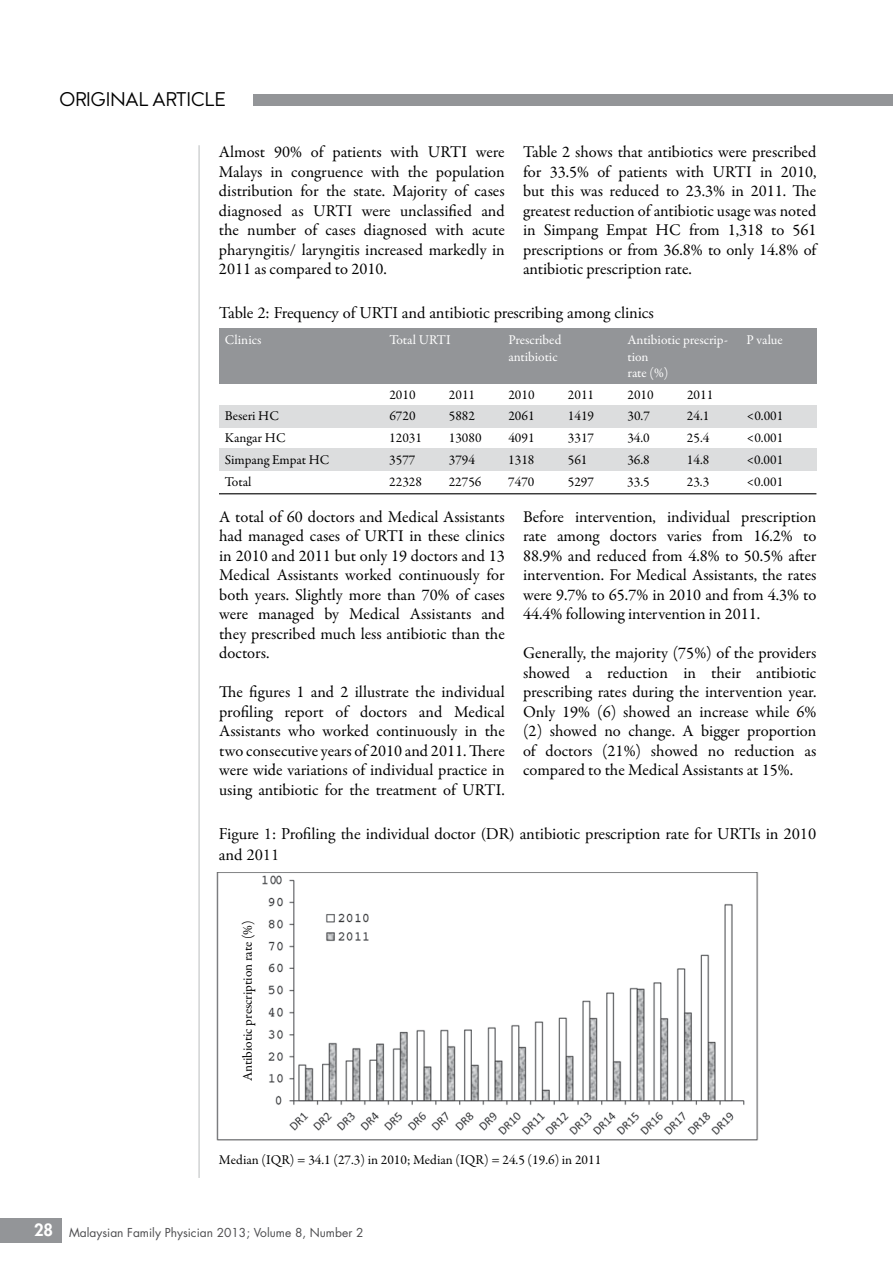
<style>
.page{position:relative;width:893px;height:1263px;background:#fff}
.page>*{position:absolute;margin:0;border:0;box-sizing:border-box;transform-origin:0 0}
.t1{font:18px "W Sans";color:#000}
.t2{font:16.5px/19.5px "Garamond Premr Pro";letter-spacing:-.005em;color:#000;text-align:justify}
.t3{font:16.5px/21px "Adobe Garamond Pro";letter-spacing:-.005em;color:#000}
.t4{font:13.5px "Garamond Premr Pro";color:#000}
.t5{font:13.5px/16.2px "Garamond Premr Pro";letter-spacing:-.005em;color:#fff}
.t6{font:12px "Futura Std";color:#4d4d4f}
.s1{font-weight:800;font-size:16.5px;color:#fff}
</style>
<div class="page">
<div style="left:219px;top:329px;width:597px;height:55px;background:#939598"></div>
<div style="left:219px;top:405px;width:597px;height:22px;background:#dcddde"></div>
<div style="left:219px;top:448px;width:597px;height:23px;background:#dcddde"></div>
<div style="left:0;top:1218px;width:62px;height:24px;background:#939598"></div>
<hr style="left:198px;top:145px;width:2px;height:1033px;background:#d1d3d4">
<img style="left:216px;top:873px;width:543px;height:268px">
<hr style="left:219px;top:493px;width:597px;height:1px;background:#000">
<div style="left:235px;top:903px;width:27px;height:174px;background:#fff"></div>
<div style="left:888px;top:95px;width:5px;height:11px;background:#939598"></div>
<div style="left:253px;top:95px;width:635px;height:11px;background:#939598"></div>
<p class="t1" style="left:60px;top:89px;width:168px">ORIGINAL ARTICLE</p>
<p class="t2" style="left:219px;top:143px;width:287px">Almost 90% of patients with URTI were Malays in congruence with the population distribution for the state. Majority of cases diagnosed as URTI were unclassified and the number of cases diagnosed with acute pharyngitis/ laryngitis increased markedly in 2011 as compared to 2010.</p>
<p class="t2" style="left:523px;top:143px;width:295px">Table 2 shows that antibiotics were prescribed for 33.5% of patients with URTI in 2010, but this was reduced to 23.3% in 2011. The greatest reduction of antibiotic usage was noted in Simpang Empat HC from 1,318 to 561 prescriptions or from 36.8% to only 14.8% of antibiotic prescription rate.</p>
<p class="t3" style="left:219px;top:303px;width:436px">Table 2: Frequency of URTI and antibiotic prescribing among clinics</p>
<p class="t5" style="left:225px;top:332px;width:38px">Clinics</p>
<p class="t5" style="left:389px;top:332px;width:63px">Total URTI</p>
<p class="t5" style="left:508px;top:332px;width:55px">Prescribed antibiotic</p>
<p class="t5" style="left:627px;top:332px;width:102px">Antibiotic prescrip&shy;tion<br>rate (%)</p>
<p class="t5" style="left:747px;top:332px;width:38px">P value</p>
<p class="t4" style="left:389px;top:386px;width:28px">2010</p>
<p class="t4" style="left:449px;top:386px;width:28px">2011</p>
<p class="t4" style="left:508px;top:386px;width:28px">2010</p>
<p class="t4" style="left:568px;top:386px;width:28px">2011</p>
<p class="t4" style="left:627px;top:386px;width:28px">2010</p>
<p class="t4" style="left:687px;top:386px;width:28px">2011</p>
<p class="t4" style="left:225px;top:408px;width:56px">Beseri HC</p>
<p class="t4" style="left:389px;top:408px;width:28px">6720</p>
<p class="t4" style="left:449px;top:408px;width:28px">5882</p>
<p class="t4" style="left:508px;top:408px;width:28px">2061</p>
<p class="t4" style="left:568px;top:408px;width:28px">1419</p>
<p class="t4" style="left:627px;top:408px;width:24px">30.7</p>
<p class="t4" style="left:687px;top:408px;width:24px">24.1</p>
<p class="t4" style="left:746px;top:408px;width:38px">&lt;0.001</p>
<p class="t4" style="left:225px;top:430px;width:62px">Kangar HC</p>
<p class="t4" style="left:389px;top:430px;width:34px">12031</p>
<p class="t4" style="left:449px;top:430px;width:34px">13080</p>
<p class="t4" style="left:508px;top:430px;width:28px">4091</p>
<p class="t4" style="left:568px;top:430px;width:28px">3317</p>
<p class="t4" style="left:627px;top:430px;width:24px">34.0</p>
<p class="t4" style="left:687px;top:430px;width:24px">25.4</p>
<p class="t4" style="left:746px;top:430px;width:38px">&lt;0.001</p>
<p class="t4" style="left:225px;top:452px;width:106px">Simpang Empat HC</p>
<p class="t4" style="left:389px;top:452px;width:28px">3577</p>
<p class="t4" style="left:449px;top:452px;width:28px">3794</p>
<p class="t4" style="left:508px;top:452px;width:28px">1318</p>
<p class="t4" style="left:568px;top:452px;width:21px">561</p>
<p class="t4" style="left:627px;top:452px;width:24px">36.8</p>
<p class="t4" style="left:687px;top:452px;width:24px">14.8</p>
<p class="t4" style="left:746px;top:452px;width:38px">&lt;0.001</p>
<p class="t4" style="left:225px;top:473px;width:28px">Total</p>
<p class="t4" style="left:389px;top:473px;width:34px">22328</p>
<p class="t4" style="left:449px;top:473px;width:34px">22756</p>
<p class="t4" style="left:508px;top:473px;width:28px">7470</p>
<p class="t4" style="left:568px;top:473px;width:28px">5297</p>
<p class="t4" style="left:627px;top:473px;width:24px">33.5</p>
<p class="t4" style="left:687px;top:473px;width:24px">23.3</p>
<p class="t4" style="left:746px;top:473px;width:38px">&lt;0.001</p>
<p class="t2" style="left:219px;top:507px;width:287px">A total of 60 doctors and Medical Assistants had managed cases of URTI in these clinics in 2010 and 2011 but only 19 doctors and 13<br>Medical Assistants worked continuously for both years. Slightly more than 70% of cases were managed by Medical Assistants and they prescribed much less antibiotic than the doctors.</p>
<p class="t2" style="left:219px;top:683px;width:287px">The figures 1 and 2 illustrate the individual profiling report of doctors and Medical Assistants who worked continuously in the two consecutive years of 2010 and 2011. There were wide variations of individual practice in using antibiotic for the treatment of URTI.</p>
<p class="t2" style="left:523px;top:507px;width:295px">Before intervention, individual prescription rate among doctors varies from 16.2% to 88.9% and reduced from 4.8% to 50.5% after intervention. For Medical Assistants, the rates were 9.7% to 65.7% in 2010 and from 4.3% to 44.4% following intervention in 2011.</p>
<p class="t2" style="left:523px;top:644px;width:295px">Generally, the majority (75%) of the providers showed a reduction in their antibiotic prescribing rates during the intervention year.<br>Only 19% (6) showed an increase while 6% (2) showed no change. A bigger proportion of doctors (21%) showed no reduction as compared to the Medical Assistants at 15%.</p>
<p class="t3" style="left:219px;top:823px;width:599px">Figure 1: Profiling the individual doctor (DR) antibiotic prescription rate for URTIs in 2010 and 2011</p>
<p class="t4" style="left:239px;top:1081px;width:162px;rotate:-90deg">Antibiotic prescription rate (%)</p>
<p class="t4" style="left:219px;top:1151px;width:384px">Median (IQR) = 34.1 (27.3) in 2010; Median (IQR) = 24.5 (19.6) in 2011</p>
<p class="t6" style="left:34px;top:1225px;width:331px"><span class="s1">28</span> Malaysian Family Physician 2013; Volume 8, Number 2</p>
</div>
